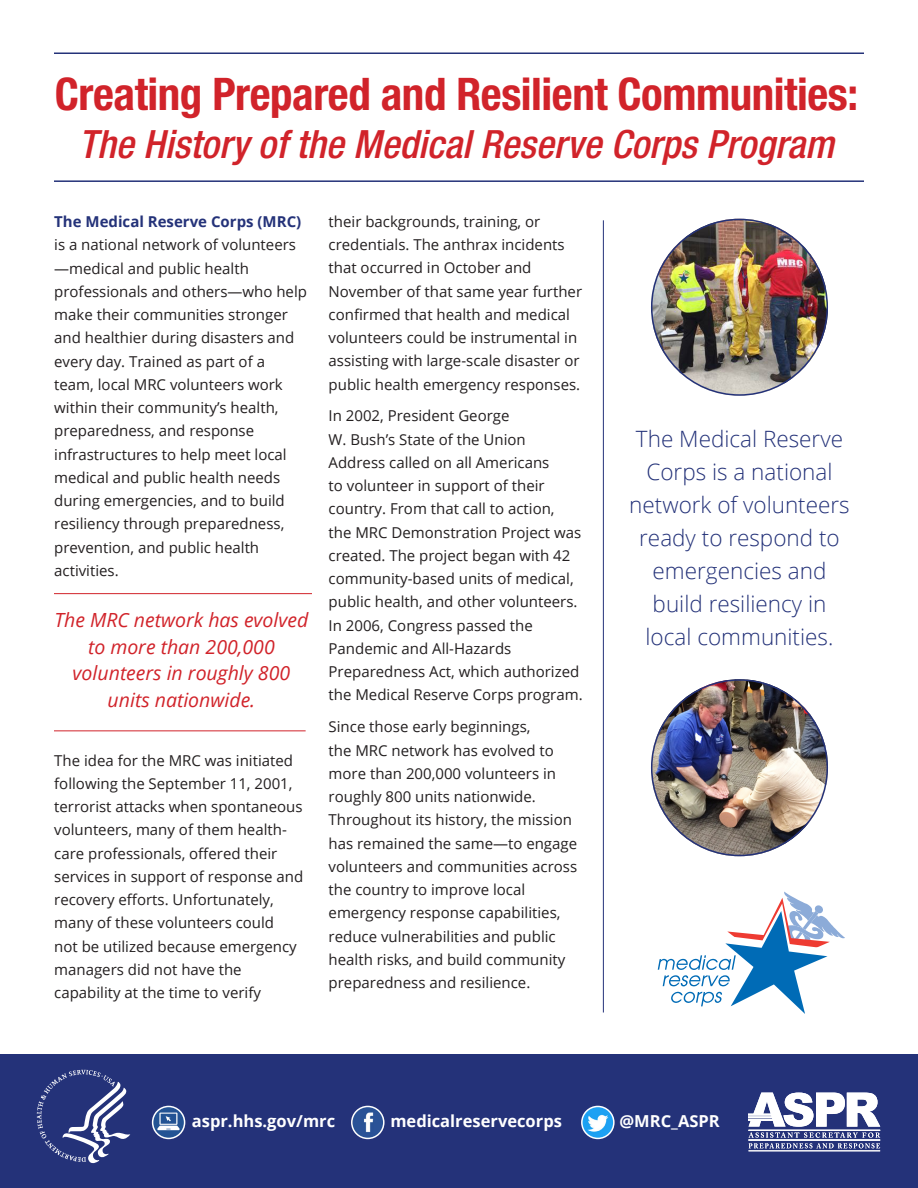
<style>
.page{position:relative;width:918px;height:1188px;background:#fff}
.page>*{position:absolute;margin:0;border:0;box-sizing:border-box;transform-origin:0 0}
.t1{font:700 condensed 45px "Helvetica Neue LT Std";letter-spacing:-.01em;color:#d1232a}
.t2{font:italic 500 condensed 39px "Helvetica Neue LT Std";color:#d1232a}
.t3{font:300 22.5px/33px "Open Sans";color:#243279;text-align:center}
.t4{font:italic 19.5px/26.4px "Open Sans";color:#d1232a;text-align:center}
.t5{font:700 16.5px "Open Sans";color:#fff}
.t6{font:15px/23.2px "Open Sans";color:#231f20}
.s1{font-weight:700;color:#243279}
</style>
<div class="page">
<hr style="left:603px;top:220px;width:1px;height:792px;background:#243279">
<hr style="left:54px;top:593px;width:258px;height:1px;background:#d1232a">
<hr style="left:54px;top:730px;width:252px;height:1px;background:#d1232a">
<img style="left:651px;top:679px;width:177px;height:177px;border-radius:89px">
<img style="left:651px;top:219px;width:177px;height:177px;border-radius:89px">
<hr style="left:54px;top:180px;width:810px;height:2px;background:#243279">
<hr style="left:54px;top:52px;width:810px;height:2px;background:#243279">
<div style="left:0;top:1054px;width:918px;height:134px;background:#243279"></div>
<svg style="left:658px;top:892px;width:187px;height:122px"></svg>
<svg style="left:37px;top:1070px;width:93px;height:93px"></svg>
<svg style="left:153px;top:1106px;width:32px;height:32px"></svg>
<div style="left:152px;top:1106px;width:33px;height:33px;border:2px solid #fff;border-radius:50%"></div>
<svg style="left:157px;top:1113px;width:22px;height:17px"></svg>
<img style="left:352px;top:1106px;width:32px;height:32px;border-radius:16px">
<div style="left:351px;top:1106px;width:34px;height:33px;border:2px solid #fff;border-radius:50%"></div>
<img style="left:582px;top:1106px;width:32px;height:32px;border-radius:16px">
<div style="left:581px;top:1106px;width:34px;height:33px;border:2px solid #fff;border-radius:50%"></div>
<svg style="left:748px;top:1093px;width:132px;height:55px"></svg>
<h1 class="t1" style="left:55px;top:67px;width:805px">Creating Prepared and Resilient Communities:</h1>
<h1 class="t2" style="left:79px;top:121px;width:757px">The History of the Medical Reserve Corps Program</h1>
<p class="t6" style="left:54px;top:210px;width:254px"><span class="s1">The Medical Reserve Corps (MRC) </span>is a national network of volunteers —medical and public health professionals and others—who help make their communities stronger and healthier during disasters and every day. Trained as part of a team, local MRC volunteers work within their community’s health, preparedness, and response infrastructures to help meet local medical and public health needs during emergencies, and to build resiliency through preparedness, prevention, and public health activities.</p>
<p class="t4" style="left:54px;top:607px;width:256px">The MRC network has evolved to more than 200,000 volunteers in roughly 800 units nationwide.</p>
<p class="t6" style="left:54px;top:748px;width:251px">The idea for the MRC was initiated following the September 11, 2001, terrorist attacks when spontaneous volunteers, many of them health&shy;care professionals, offered their services in support of response and recovery efforts. Unfortunately, many of these volunteers could<br>not be utilized because emergency managers did not have the capability at the time to verify</p>
<p class="t6" style="left:329px;top:209px;width:255px">their backgrounds, training, or credentials. The anthrax incidents that occurred in October and November of that same year further confirmed that health and medical volunteers could be instrumental in assisting with large-scale disaster or public health emergency responses.</p>
<p class="t6" style="left:329px;top:404px;width:256px">In 2002, President George<br>W. Bush’s State of the Union<br>Address called on all Americans<br>to volunteer in support of their country. From that call to action,<br>the MRC Demonstration Project was created. The project began with 42 community-based units of medical, public health, and other volunteers.<br>In 2006, Congress passed the<br>Pandemic and All-Hazards<br>Preparedness Act, which authorized the Medical Reserve Corps program.</p>
<p class="t6" style="left:329px;top:715px;width:250px">Since those early beginnings,<br>the MRC network has evolved to more than 200,000 volunteers in roughly 800 units nationwide.<br>Throughout its history, the mission has remained the same—to engage volunteers and communities across the country to improve local emergency response capabilities, reduce vulnerabilities and public health risks, and build community preparedness and resilience.</p>
<p class="t3" style="left:629px;top:422px;width:222px">The Medical Reserve<br>Corps is a national network of volunteers ready to respond to emergencies and build resiliency in local communities.</p>
<p class="t5" style="left:192px;top:1109px;width:145px">aspr.hhs.gov/mrc</p>
<p class="t5" style="left:390px;top:1109px;width:173px">medicalreservecorps</p>
<p class="t5" style="left:620px;top:1109px;width:102px">@MRC_ASPR</p>
</div>
